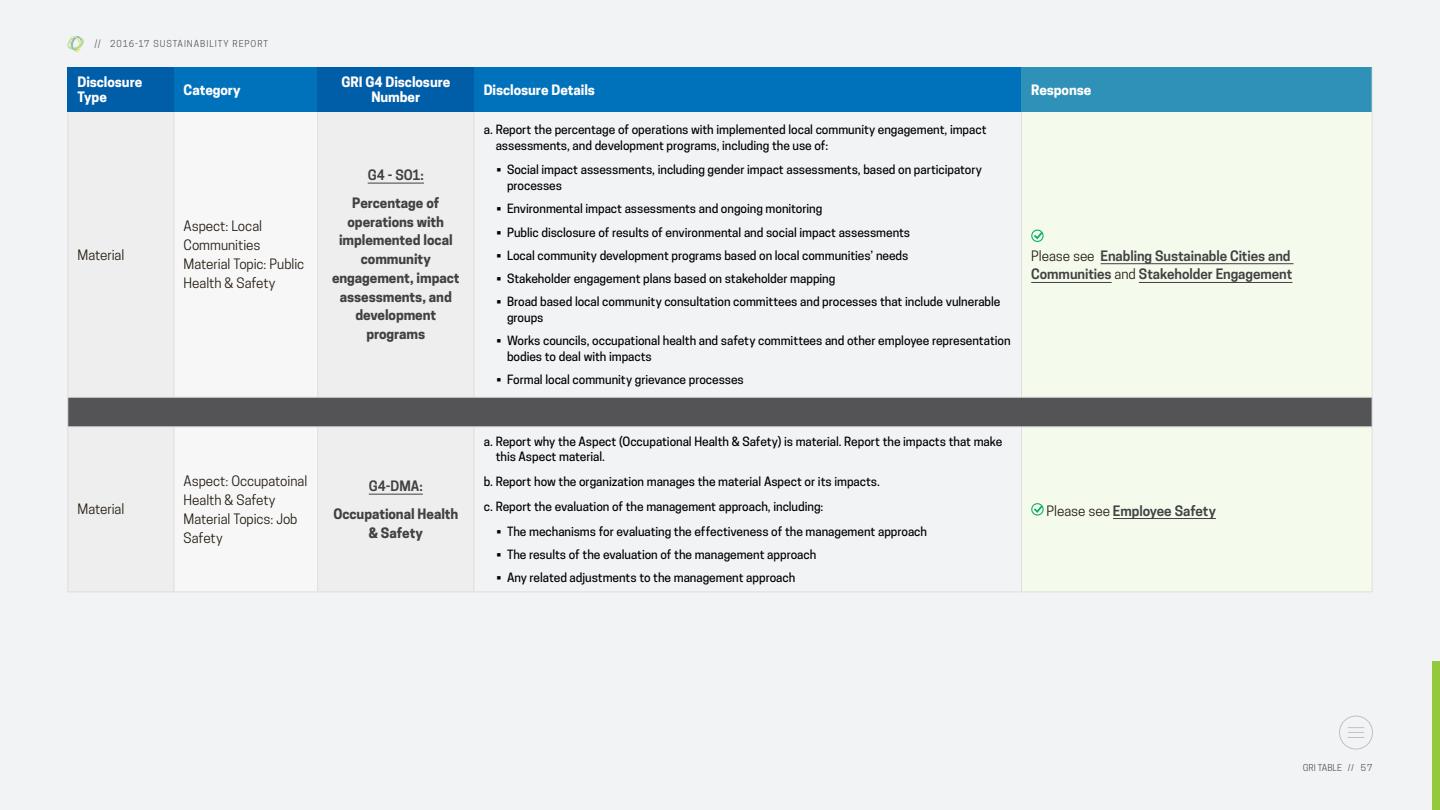
<style>
.page{position:relative;width:1440px;height:810px;background:#f2f3f4}
.page>*{position:absolute;margin:0;border:0;box-sizing:border-box;transform-origin:0 0}
.Body{font:13.5px/18.8px "Cooper Hewitt";letter-spacing:-.005em;color:#241c12}
.Body-2{font:700 13.5px/18.8px "Cooper Hewitt";letter-spacing:-.005em;color:#414042;text-align:center}
.Body-3{font:600 13.5px/18.8px "Cooper Hewitt";letter-spacing:-.005em;color:#414042}
.Body-4{font:700 13.5px/15px "Cooper Hewitt";letter-spacing:-.005em;color:#fff}
.t1{font:500 12px/15.8px "Cooper Hewitt";letter-spacing:-.005em;color:#000}
.t2{font:9px "Cooper Hewitt";letter-spacing:.095em;color:#58595b}
.s1{font-weight:400;color:#241c12}
</style>
<div class="page">
<svg style="left:67px;top:36px;width:17px;height:16px"></svg>
<div style="left:68px;top:68px;width:106px;height:44px;background:#005da7"></div>
<div style="left:174px;top:68px;width:144px;height:44px;background:#0072bc"></div>
<div style="left:318px;top:68px;width:156px;height:44px;background:#005da7"></div>
<div style="left:474px;top:68px;width:548px;height:44px;background:#0072bc"></div>
<div style="left:1022px;top:68px;width:350px;height:44px;background:#2f91b7"></div>
<svg style="left:69px;top:112px;width:405px;height:480px"></svg>
<svg style="left:175px;top:112px;width:142px;height:480px"></svg>
<svg style="left:1022px;top:112px;width:350px;height:480px"></svg>
<hr style="left:174px;top:112px;width:1px;height:285px;background:#dedede">
<hr style="left:317px;top:112px;width:1px;height:285px;background:#dedede">
<hr style="left:474px;top:112px;width:1px;height:285px;background:#dedede">
<hr style="left:1021px;top:112px;width:1px;height:285px;background:#dedede">
<hr style="left:68px;top:427px;width:106px;height:1px;background:#dedede">
<hr style="left:174px;top:427px;width:144px;height:1px;background:#dedede">
<hr style="left:174px;top:427px;width:1px;height:165px;background:#dedede">
<hr style="left:318px;top:427px;width:156px;height:1px;background:#dedede">
<hr style="left:317px;top:427px;width:1px;height:165px;background:#dedede">
<hr style="left:474px;top:427px;width:548px;height:1px;background:#dedede">
<hr style="left:474px;top:427px;width:1px;height:165px;background:#dedede">
<hr style="left:1022px;top:427px;width:350px;height:1px;background:#dedede">
<hr style="left:1021px;top:427px;width:1px;height:165px;background:#dedede">
<hr style="left:68px;top:592px;width:106px;height:1px;background:#dedede">
<hr style="left:174px;top:592px;width:144px;height:1px;background:#dedede">
<hr style="left:318px;top:592px;width:156px;height:1px;background:#dedede">
<hr style="left:474px;top:592px;width:548px;height:1px;background:#dedede">
<hr style="left:1022px;top:592px;width:350px;height:1px;background:#dedede">
<hr style="left:1372px;top:112px;width:1px;height:285px;background:#dedede">
<hr style="left:1372px;top:427px;width:1px;height:165px;background:#dedede">
<hr style="left:1372px;top:68px;width:1px;height:44px;background:#dedede">
<hr style="left:68px;top:112px;width:1px;height:285px;background:#dedede">
<svg style="left:68px;top:397px;width:1305px;height:30px;background:#5b5a5c"></svg>
<hr style="left:68px;top:427px;width:1px;height:165px;background:#dedede">
<hr style="left:368px;top:183px;width:56px;height:1px;background:#414042">
<hr style="left:1101px;top:263px;width:193px;height:1px;background:#414042">
<hr style="left:1031px;top:282px;width:81px;height:1px;background:#414042">
<hr style="left:1139px;top:282px;width:153px;height:1px;background:#414042">
<svg style="left:1031px;top:230px;width:13px;height:12px"></svg>
<hr style="left:369px;top:494px;width:54px;height:1px;background:#414042">
<hr style="left:1113px;top:518px;width:103px;height:1px;background:#414042">
<svg style="left:1031px;top:503px;width:13px;height:13px"></svg>
<div style="left:1432px;top:662px;width:8px;height:148px;background:#95c93d"></div>
<div style="left:1339px;top:716px;width:34px;height:33px;border:1px solid #58595b;border-radius:50%"></div>
<svg style="left:1348px;top:727px;width:16px;height:11px"></svg>
<p class="t2" style="left:94px;top:39px;width:175px">// 2016-17 SUSTAINABILITY REPORT</p>
<p class="Body-4" style="left:78px;top:75px;width:66px">Disclosure<br>Type</p>
<p class="Body-4" style="left:184px;top:82px;width:59px">Category</p>
<p class="Body-4" style="left:341px;top:75px;width:111px;text-align:center">GRI G4 Disclosure<br>Number</p>
<p class="Body-4" style="left:484px;top:82px;width:113px">Disclosure Details</p>
<p class="Body-4" style="left:1031px;top:82px;width:62px">Response</p>
<p class="Body" style="left:78px;top:245px;width:48px">Material</p>
<p class="Body" style="left:78px;top:500px;width:48px">Material</p>
<p class="Body" style="left:184px;top:217px;width:122px">Aspect: Local<br>Communities<br>Material Topic: Public<br>Health &amp; Safety</p>
<p class="Body-3" style="left:368px;top:166px;width:58px">G4 - SO1:</p>
<p class="Body-2" style="left:332px;top:193px;width:129px">Percentage of operations with implemented local community engagement, impact assessments, and development programs</p>
<p class="Body" style="left:184px;top:472px;width:125px">Aspect: Occupatoinal<br>Health &amp; Safety<br>Material Topics: Job<br>Safety</p>
<p class="Body-3" style="left:369px;top:477px;width:56px">G4-DMA:</p>
<p class="Body-2" style="left:333px;top:505px;width:126px">Occupational Health &amp; Safety</p>
<p class="t1" style="left:496px;top:121px;width:492px;text-indent:-12px">a. Report the percentage of operations with implemented local community engagement, impact assessments, and development programs, including the use of:</p>
<p class="t1" style="left:507px;top:162px;width:476px;text-indent:-10px">• Social impact assessments, including gender impact assessments, based on participatory processes</p>
<p class="t1" style="left:496px;top:201px;width:327px">• Environmental impact assessments and ongoing monitoring</p>
<p class="t1" style="left:496px;top:224px;width:415px">• Public disclosure of results of environmental and social impact assessments</p>
<p class="t1" style="left:496px;top:247px;width:413px">• Local community development programs based on local communities’ needs</p>
<p class="t1" style="left:496px;top:271px;width:340px">• Stakeholder engagement plans based on stakeholder mapping</p>
<p class="t1" style="left:507px;top:294px;width:495px;text-indent:-10px">• Broad based local community consultation committees and processes that include vulnerable groups</p>
<p class="t1" style="left:507px;top:333px;width:505px;text-indent:-10px">• Works councils, occupational health and safety committees and other employee representation bodies to deal with impacts</p>
<p class="t1" style="left:496px;top:372px;width:249px">• Formal local community grievance processes</p>
<p class="t1" style="left:496px;top:433px;width:508px;text-indent:-12px">a. Report why the Aspect (Occupational Health &amp; Safety) is material. Report the impacts that make this Aspect material.</p>
<p class="t1" style="left:484px;top:474px;width:398px">b. Report how the organization manages the material Aspect or its impacts.</p>
<p class="t1" style="left:484px;top:498px;width:341px">c. Report the evaluation of the management approach, including:</p>
<p class="t1" style="left:496px;top:523px;width:432px">• The mechanisms for evaluating the effectiveness of the management approach</p>
<p class="t1" style="left:496px;top:546px;width:321px">• The results of the evaluation of the management approach</p>
<p class="t1" style="left:496px;top:570px;width:300px">• Any related adjustments to the management approach</p>
<p class="Body-3" style="left:1031px;top:246px;width:263px"><span class="s1">Please see</span> Enabling Sustainable Cities and<br>Communities <span class="s1">and</span> Stakeholder Engagement</p>
<p class="Body-3" style="left:1047px;top:501px;width:171px"><span class="s1">Please see</span> Employee Safety</p>
<p class="t2" style="left:1303px;top:762px;width:26px">GRI Table</p>
<p class="t2" style="left:1348px;top:762px;width:26px">// 57</p>
</div>
